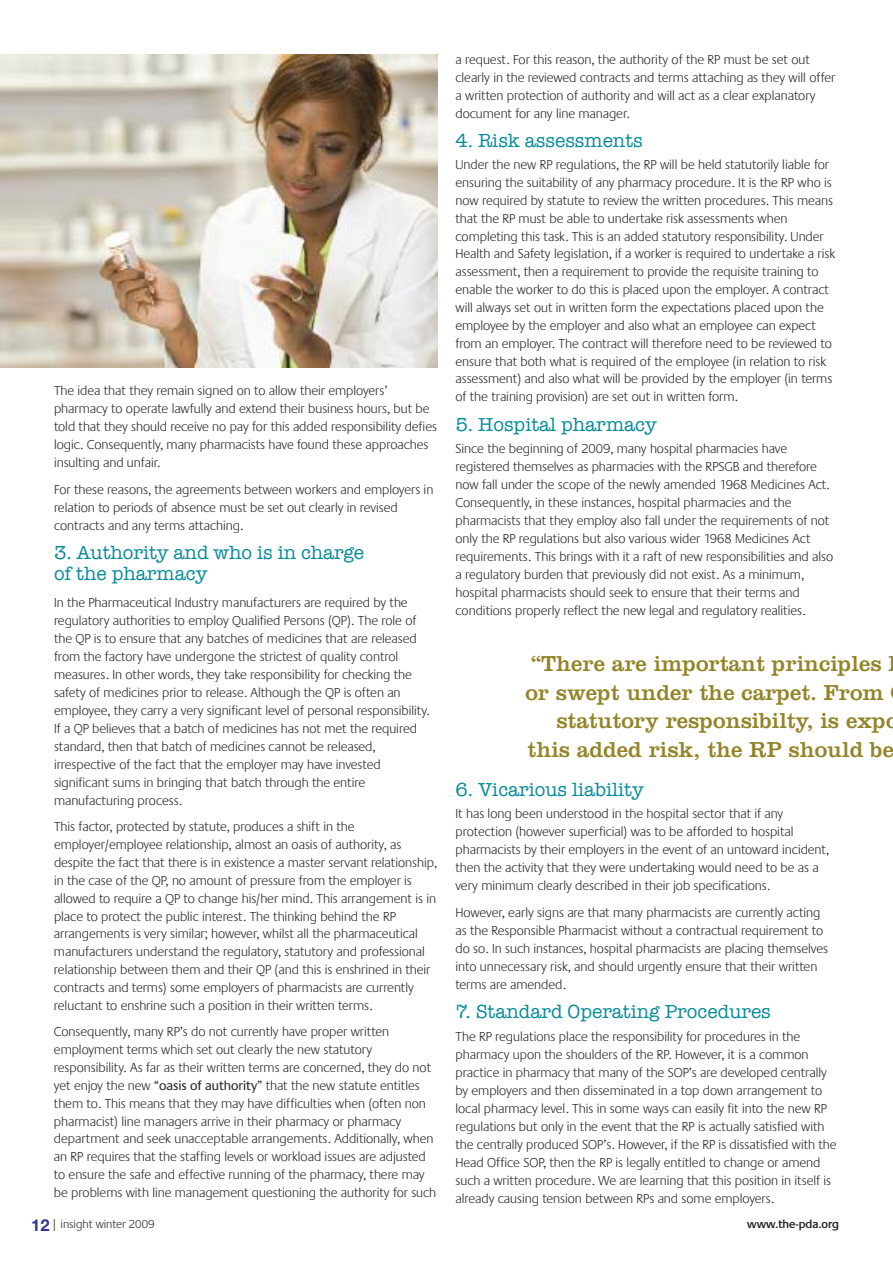
<style>
.page{position:relative;width:893px;height:1263px;background:#fff}
.page>*{position:absolute;margin:0;border:0;box-sizing:border-box;transform-origin:0 0}
.t1{font:22.5px "Clarendon";color:#928427}
.t2{font:19.5px/21px "American Typewriter";color:#088c99}
.t3{font:300 13.5px/18px "Praxis";color:#272627}
.t4{font:300 12px "Praxis";color:#272627}
.t5{font:600 12px "Praxis";color:#272627}
.s1{font-weight:400}
.s2{font-family:"Helvetica Neue";font-weight:700;font-size:16.5px;color:#32378d}
</style>
<div class="page">
<img style="left:0;top:54px;width:437px;height:313px">
<p class="t3" style="left:54px;top:382px;width:384px">The idea that they remain signed on to allow their employers’ pharmacy to operate lawfully and extend their business hours, but be told that they should receive no pay for this added responsibility defies logic. Consequently, many pharmacists have found these approaches insulting and unfair.</p>
<p class="t3" style="left:54px;top:480px;width:381px">For these reasons, the agreements between workers and employers in relation to periods of absence must be set out clearly in revised contracts and any terms attaching.</p>
<h2 class="t2" style="left:54px;top:542px;width:311px">3. Authority and who is in charge of the pharmacy</h2>
<p class="t3" style="left:54px;top:593px;width:377px">In the Pharmaceutical Industry manufacturers are required by the regulatory authorities to employ Qualified Persons (QP). The role of the QP is to ensure that any batches of medicines that are released from the factory have undergone the strictest of quality control measures. In other words, they take responsibility for checking the safety of medicines prior to release. Although the QP is often an employee, they carry a very significant level of personal responsibility.<br>If a QP believes that a batch of medicines has not met the required standard, then that batch of medicines cannot be released, irrespective of the fact that the employer may have invested significant sums in bringing that batch through the entire manufacturing process.</p>
<p class="t3" style="left:54px;top:818px;width:385px">This factor, protected by statute, produces a shift in the employer/employee relationship, almost an oasis of authority, as despite the fact that there is in existence a master servant relationship, in the case of the QP, no amount of pressure from the employer is allowed to require a QP to change his/her mind. This arrangement is in place to protect the public interest. The thinking behind the RP arrangements is very similar; however, whilst all the pharmaceutical manufacturers understand the regulatory, statutory and professional relationship between them and their QP (and this is enshrined in their contracts and terms) some employers of pharmacists are currently reluctant to enshrine such a position in their written terms.</p>
<p class="t3" style="left:54px;top:1023px;width:384px">Consequently, many RP’s do not currently have proper written employment terms which set out clearly the new statutory responsibility. As far as their written terms are concerned, they do not yet enjoy the new “<span class="s1">oasis of authority</span>” that the new statute entitles them to. This means that they may have difficulties when (often non pharmacist) line managers arrive in their pharmacy or pharmacy department and seek unacceptable arrangements. Additionally, when an RP requires that the staffing levels or workload issues are adjusted to ensure the safe and effective running of the pharmacy, there may be problems with line management questioning the authority for such</p>
<p class="t3" style="left:455px;top:51px;width:381px">a request. For this reason, the authority of the RP must be set out clearly in the reviewed contracts and terms attaching as they will offer a written protection of authority and will act as a clear explanatory document for any line manager.</p>
<h2 class="t2" style="left:455px;top:129px;width:189px">4. Risk assessments</h2>
<p class="t3" style="left:455px;top:156px;width:381px">Under the new RP regulations, the RP will be held statutorily liable for ensuring the suitability of any pharmacy procedure. It is the RP who is now required by statute to review the written procedures. This means that the RP must be able to undertake risk assessments when completing this task. This is an added statutory responsibility. Under Health and Safety legislation, if a worker is required to undertake a risk assessment, then a requirement to provide the requisite training to enable the worker to do this is placed upon the employer. A contract will always set out in written form the expectations placed upon the employee by the employer and also what an employee can expect from an employer. The contract will therefore need to be reviewed to ensure that both what is required of the employee (in relation to risk assessment) and also what will be provided by the employer (in terms of the training provision) are set out in written form.</p>
<h2 class="t2" style="left:455px;top:413px;width:203px">5. Hospital pharmacy</h2>
<p class="t3" style="left:455px;top:439px;width:379px">Since the beginning of 2009, many hospital pharmacies have registered themselves as pharmacies with the RPSGB and therefore now fall under the scope of the newly amended 1968 Medicines Act.<br>Consequently, in these instances, hospital pharmacies and the pharmacists that they employ also fall under the requirements of not only the RP regulations but also various wider 1968 Medicines Act requirements. This brings with it a raft of new responsibilities and also a regulatory burden that previously did not exist. As a minimum, hospital pharmacists should seek to ensure that their terms and conditions properly reflect the new legal and regulatory realities.</p>
<h1 class="t1" style="left:531px;top:656px;width:352px">“There are important principles</h1>
<h1 class="t1" style="left:525px;top:685px;width:360px">or swept under the carpet. From</h1>
<h1 class="t1" style="left:556px;top:713px;width:344px">statutory responsibilty, is expo</h1>
<h1 class="t1" style="left:528px;top:742px;width:368px">this added risk, the RP should be</h1>
<h2 class="t2" style="left:455px;top:778px;width:190px">6. Vicarious liability</h2>
<p class="t3" style="left:455px;top:805px;width:375px">It has long been understood in the hospital sector that if any protection (however superficial) was to be afforded to hospital pharmacists by their employers in the event of an untoward incident, then the activity that they were undertaking would need to be as a very minimum clearly described in their job specifications.</p>
<p class="t3" style="left:455px;top:903px;width:374px">However, early signs are that many pharmacists are currently acting as the Responsible Pharmacist without a contractual requirement to do so. In such instances, hospital pharmacists are placing themselves into unnecessary risk, and should urgently ensure that their written terms are amended.</p>
<h2 class="t2" style="left:455px;top:1001px;width:317px">7. Standard Operating Procedures</h2>
<p class="t3" style="left:455px;top:1027px;width:383px">The RP regulations place the responsibility for procedures in the pharmacy upon the shoulders of the RP. However, it is a common practice in pharmacy that many of the SOP’s are developed centrally by employers and then disseminated in a top down arrangement to local pharmacy level. This in some ways can easily fit into the new RP regulations but only in the event that the RP is actually satisfied with the centrally produced SOP’s. However, if the RP is dissatisfied with the Head Office SOP, then the RP is legally entitled to change or amend such a written procedure. We are learning that this position in itself is already causing tension between RPs and some employers.</p>
<p class="t4" style="left:31px;top:1217px;width:125px"><span class="s2">12</span> | insight winter 2009</p>
<p class="t5" style="left:747px;top:1217px;width:93px">www.the-pda.org</p>
</div>
